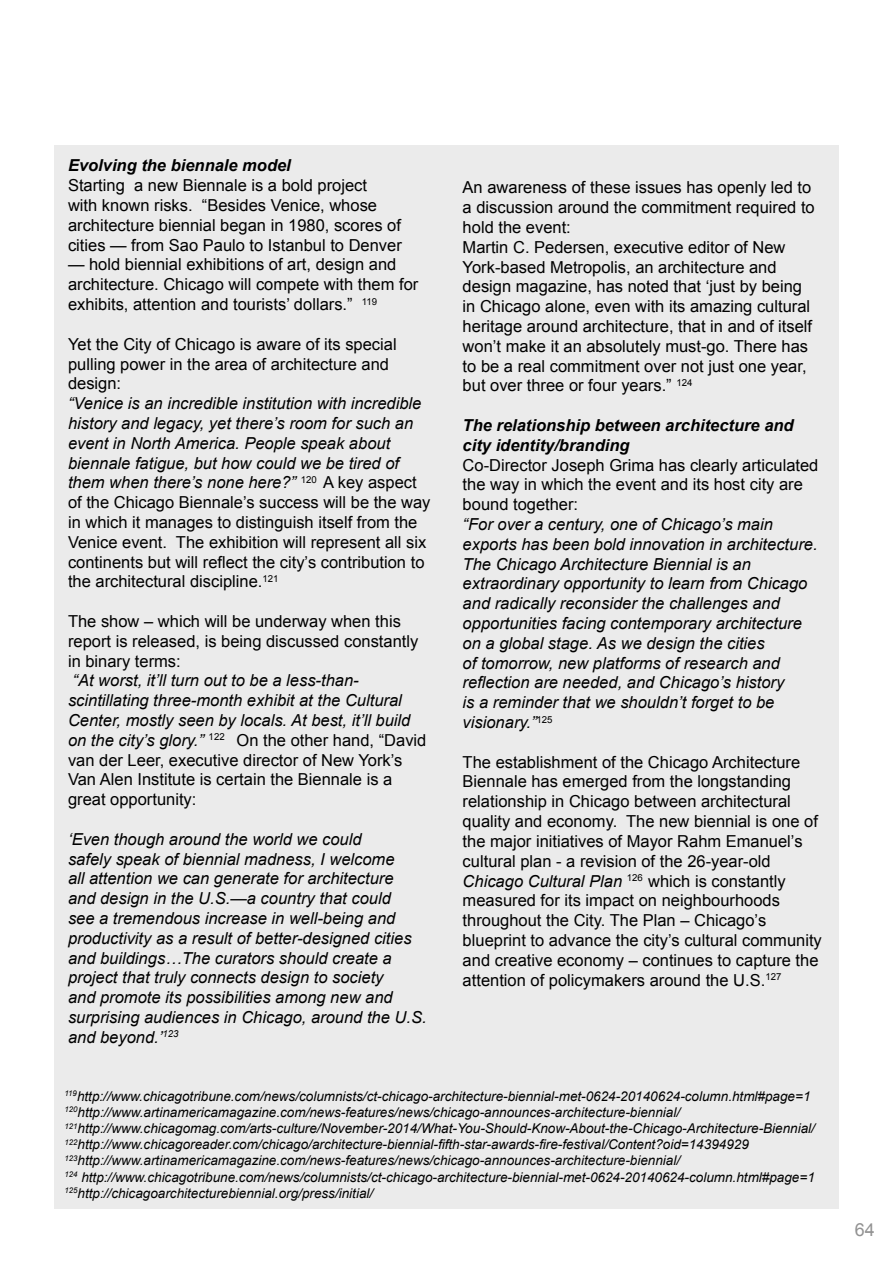
<style>
.page{position:relative;width:893px;height:1263px;background:#fff}
.page>*{position:absolute;margin:0;border:0;box-sizing:border-box;transform-origin:0 0}
.t1{font:18px "Arial";color:#929292}
.t2{font:16.5px/19.8px "Arial";color:#000}
.t3{font:italic 16.5px/19.8px "Arial";color:#000}
.t4{font:italic 700 16.5px/19.8px "Arial";color:#000}
.t5{font:italic 13.5px/16.2px "Arial";color:#000}
.s1{font-style:italic}
.s2{font-style:normal}
</style>
<div class="page">
<div style="left:54px;top:146px;width:785px;height:1063px;background:#ebebeb"></div>
<p class="t4" style="left:68px;top:156px;width:224px">Evolving the biennale model</p>
<p class="t2" style="left:68px;top:176px;width:335px">Starting a new Biennale is a bold project<br>with known risks. “Besides Venice, whose architecture biennial began in 1980, scores of cities — from Sao Paulo to Istanbul to Denver</p>
<p class="t2" style="left:68px;top:255px;width:352px">— hold biennial exhibitions of art, design and architecture. Chicago will compete with them for exhibits, attention and tourists’ dollars.” <sup>119</sup></p>
<p class="t2" style="left:68px;top:334px;width:330px">Yet the City of Chicago is aware of its special pulling power in the area of architecture and design:</p>
<p class="t2" style="left:68px;top:394px;width:364px"><span class="s1">“Venice is an incredible institution with incredible history and legacy, yet there’s room for such an event in North America. People speak about biennale fatigue, but how could we be tired of them when there’s none here?”</span> <sup>120</sup> A key aspect of the Chicago Biennale’s success will be the way in which it manages to distinguish itself from the Venice event. The exhibition will represent all six continents but will reflect the city’s contribution to the architectural discipline.<sup>121</sup></p>
<p class="t2" style="left:68px;top:611px;width:352px">The show – which will be underway when this report is released, is being discussed constantly in binary terms:</p>
<p class="t3" style="left:68px;top:671px;width:360px">“At worst, it’ll turn out to be a less-than&shy;scintillating three-month exhibit at the Cultural Center, mostly seen by locals. At best, it’ll build on the city’s glory.” <sup>122</sup> <span class="s2">On the other hand, “David van der Leer, executive director of New York’s Van Alen Institute is certain the Biennale is a great opportunity:</span></p>
<p class="t3" style="left:68px;top:829px;width:360px">‘Even though around the world we could<br>safely speak of biennial madness, I welcome<br>all attention we can generate for architecture<br>and design in the U.S.—a country that could<br>see a tremendous increase in well-being and productivity as a result of better-designed cities and buildings…The curators should create a project that truly connects design to society<br>and promote its possibilities among new and surprising audiences in Chicago, around the U.S. and beyond.’<sup>123</sup></p>
<p class="t2" style="left:463px;top:178px;width:354px">An awareness of these issues has openly led to a discussion around the commitment required to hold the event:<br>Martin C. Pedersen, executive editor of New York-based Metropolis, an architecture and design magazine, has noted that ‘just by being in Chicago alone, even with its amazing cultural heritage around architecture, that in and of itself won’t make it an absolutely must-go. There has to be a real commitment over not just one year, but over three or four years.” <sup>124</sup></p>
<p class="t4" style="left:463px;top:416px;width:333px">The relationship between architecture and city identity/branding</p>
<p class="t2" style="left:463px;top:455px;width:357px">Co-Director Joseph Grima has clearly articulated the way in which the event and its host city are bound together:</p>
<p class="t3" style="left:463px;top:515px;width:356px">“For over a century, one of Chicago’s main exports has been bold innovation in architecture.<br>The Chicago Architecture Biennial is an extraordinary opportunity to learn from Chicago and radically reconsider the challenges and opportunities facing contemporary architecture on a global stage. As we design the cities<br>of tomorrow, new platforms of research and reflection are needed, and Chicago’s history<br>is a reminder that we shouldn’t forget to be visionary.”<sup>125</sup></p>
<p class="t2" style="left:463px;top:752px;width:361px">The establishment of the Chicago Architecture Biennale has emerged from the longstanding relationship in Chicago between architectural quality and economy. The new biennial is one of the major initiatives of Mayor Rahm Emanuel’s cultural plan - a revision of the 26-year-old <span class="s1">Chicago Cultural Plan</span> <sup>126</sup> which is constantly measured for its impact on neighbourhoods throughout the City. The Plan – Chicago’s blueprint to advance the city’s cultural community and creative economy – continues to capture the attention of policymakers around the U.S.<sup>127</sup></p>
<p class="t5" style="left:64px;top:1088px;width:752px"><sup>119</sup>http://www.chicagotribune.com/news/columnists/ct-chicago-architecture-biennial-met-0624-20140624-column.html#page=1<br><sup>120</sup>http://www.artinamericamagazine.com/news-features/news/chicago-announces-architecture-biennial/ <sup>121</sup>http://www.chicagomag.com/arts-culture/November-2014/What-You-Should-Know-About-the-Chicago-Architecture-Biennial/ <sup>122</sup>http://www.chicagoreader.com/chicago/architecture-biennial-fifth-star-awards-fire-festival/Content?oid=14394929<br><sup>123</sup>http://www.artinamericamagazine.com/news-features/news/chicago-announces-architecture-biennial/<br><sup>124</sup> http://www.chicagotribune.com/news/columnists/ct-chicago-architecture-biennial-met-0624-20140624-column.html#page=1<br><sup>125</sup>http://chicagoarchitecturebiennial.org/press/initial/</p>
<p class="t1" style="left:855px;top:1217px;width:22px">64</p>
</div>
